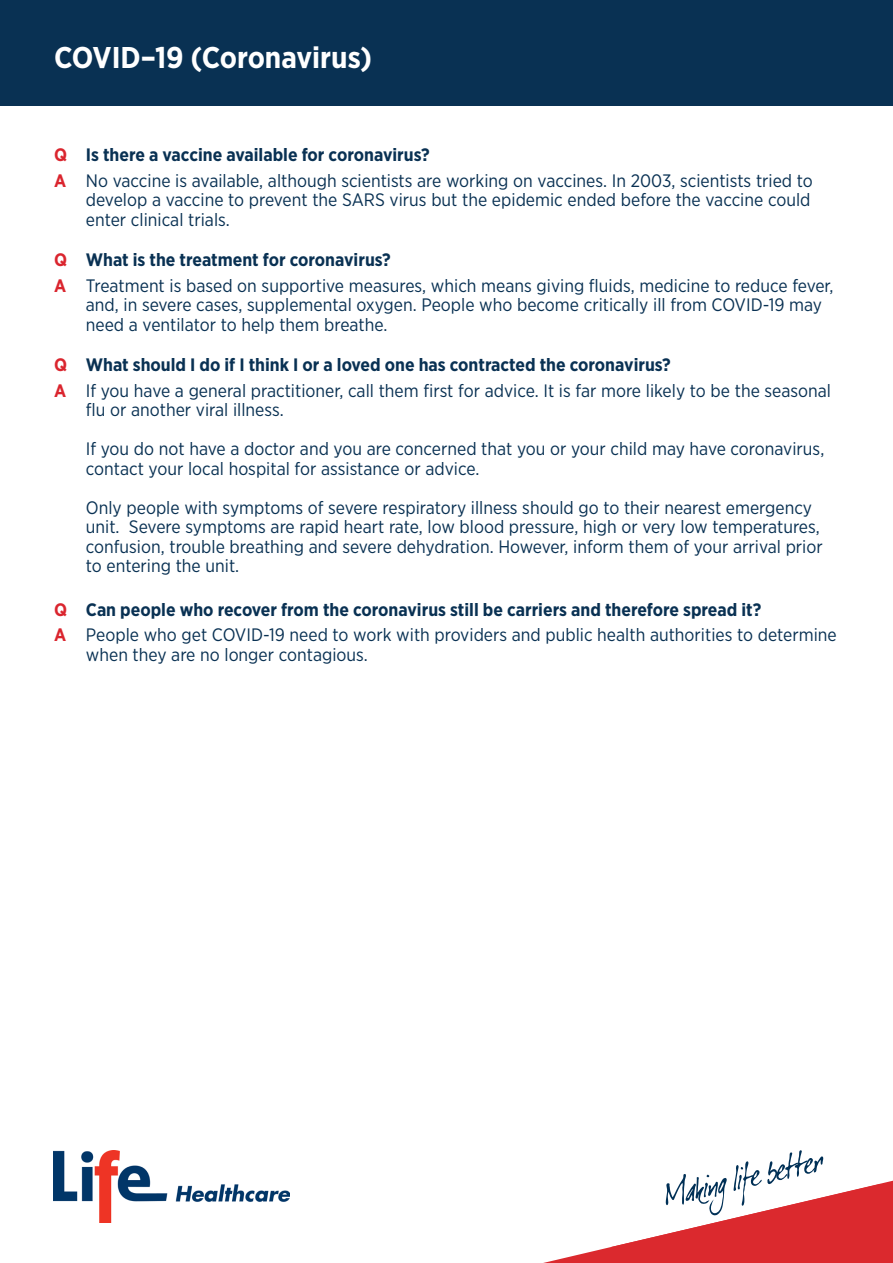
<style>
.page{position:relative;width:893px;height:1263px;background:#fff}
.page>*{position:absolute;margin:0;border:0;box-sizing:border-box;transform-origin:0 0}
.t1{font:700 30px "Gotham Narrow";color:#fff}
.t2{font:18px/19.5px "Gotham Narrow";color:#093153}
.t3{font:700 18px "Gotham Narrow";color:#093153}
.t4{font:700 18px "Gotham Narrow";color:#da252e}
</style>
<div class="page">
<svg style="left:543px;top:1150px;width:350px;height:113px"></svg>
<img style="left:53px;top:1150px;width:237px;height:73px">
<div style="left:0;top:0;width:893px;height:106px;background:#093153"></div>
<div style="left:45px;top:1231px;width:533px;height:18px;background:#fff;border-radius:9px"></div>
<p class="t1" style="left:54px;top:38px;width:320px">COVID–19 (Coronavirus)</p>
<p class="t4" style="left:54px;top:143px;width:15px">Q</p>
<p class="t4" style="left:54px;top:169px;width:14px">A</p>
<p class="t3" style="left:86px;top:143px;width:345px">Is there a vaccine available for coronavirus?</p>
<p class="t2" style="left:86px;top:170px;width:728px">No vaccine is available, although scientists are working on vaccines. In 2003, scientists tried to develop a vaccine to prevent the SARS virus but the epidemic ended before the vaccine could enter clinical trials.</p>
<p class="t4" style="left:54px;top:248px;width:15px">Q</p>
<p class="t4" style="left:54px;top:274px;width:14px">A</p>
<p class="t3" style="left:86px;top:248px;width:306px">What is the treatment for coronavirus?</p>
<p class="t2" style="left:86px;top:275px;width:749px">Treatment is based on supportive measures, which means giving fluids, medicine to reduce fever, and, in severe cases, supplemental oxygen. People who become critically ill from COVID-19 may need a ventilator to help them breathe.</p>
<p class="t4" style="left:54px;top:353px;width:15px">Q</p>
<p class="t4" style="left:54px;top:379px;width:14px">A</p>
<p class="t3" style="left:86px;top:353px;width:586px">What should I do if I think I or a loved one has contracted the coronavirus?</p>
<p class="t2" style="left:86px;top:380px;width:747px">If you have a general practitioner, call them first for advice. It is far more likely to be the seasonal flu or another viral illness.</p>
<p class="t2" style="left:86px;top:439px;width:740px">If you do not have a doctor and you are concerned that you or your child may have coronavirus, contact your local hospital for assistance or advice.</p>
<p class="t2" style="left:86px;top:497px;width:738px">Only people with symptoms of severe respiratory illness should go to their nearest emergency unit. Severe symptoms are rapid heart rate, low blood pressure, high or very low temperatures, confusion, trouble breathing and severe dehydration. However, inform them of your arrival prior to entering the unit.</p>
<p class="t4" style="left:54px;top:598px;width:15px">Q</p>
<p class="t4" style="left:54px;top:624px;width:14px">A</p>
<p class="t3" style="left:86px;top:598px;width:677px">Can people who recover from the coronavirus still be carriers and therefore spread it?</p>
<p class="t2" style="left:86px;top:625px;width:752px">People who get COVID-19 need to work with providers and public health authorities to determine when they are no longer contagious.</p>
</div>
